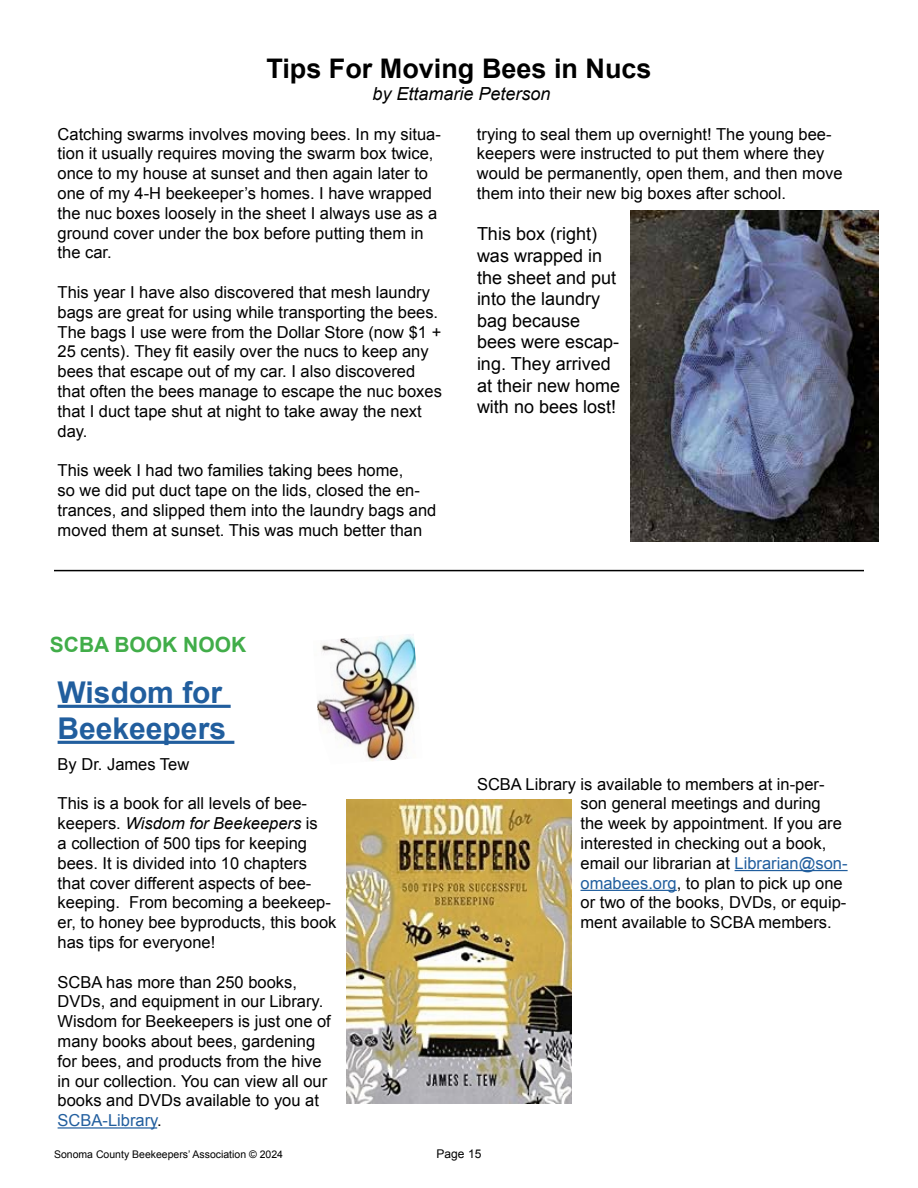
<style>
.page{position:relative;width:918px;height:1188px;background:#fff}
.page>*{position:absolute;margin:0;border:0;box-sizing:border-box;transform-origin:0 0}
.t1{font:700 30px/36px "Arial";color:#215e9e}
.t2{font:700 27px "Arial";color:#000}
.t3{font:700 21px "Arial";color:#41ad49}
.t4{font:18px/21.6px "Arial";color:#000}
.t5{font:italic 18px "Arial";color:#000}
.t6{font:16.5px/19.8px "Arial";color:#000}
.t7{font:12px "Arial";color:#000}
.t8{font:10.5px "Arial";color:#000}
.s1{font-style:italic}
.s2{color:#215e9e}
</style>
<div class="page">
<img style="left:630px;top:211px;width:248px;height:331px">
<img style="left:317px;top:634px;width:102px;height:127px">
<hr style="left:58px;top:705px;width:173px;height:3px;background:#215e9e">
<hr style="left:58px;top:741px;width:176px;height:3px;background:#215e9e">
<hr style="left:58px;top:1127px;width:99px;height:2px;background:#215e9e">
<hr style="left:735px;top:870px;width:113px;height:1px;background:#215e9e">
<hr style="left:580px;top:890px;width:97px;height:1px;background:#215e9e">
<img style="left:346px;top:799px;width:225px;height:304px">
<hr style="left:54px;top:570px;width:810px;height:1px;background:#000">
<h2 class="t2" style="left:266px;top:51px;width:387px">Tips For Moving Bees in Nucs</h2>
<p class="t5" style="left:372px;top:82px;width:180px">by Ettamarie Peterson</p>
<p class="t6" style="left:58px;top:124px;width:385px">Catching swarms involves moving bees. In my situa&shy;tion it usually requires moving the swarm box twice, once to my house at sunset and then again later to one of my 4-H beekeeper’s homes. I have wrapped the nuc boxes loosely in the sheet I always use as a ground cover under the box before putting them in the car.</p>
<p class="t6" style="left:58px;top:282px;width:386px">This year I have also discovered that mesh laundry bags are great for using while transporting the bees.<br>The bags I use were from the Dollar Store (now $1 + 25 cents). They fit easily over the nucs to keep any bees that escape out of my car. I also discovered that often the bees manage to escape the nuc boxes that I duct tape shut at night to take away the next day.</p>
<p class="t6" style="left:58px;top:461px;width:380px">This week I had two families taking bees home,<br>so we did put duct tape on the lids, closed the en&shy;trances, and slipped them into the laundry bags and moved them at sunset. This was much better than</p>
<p class="t6" style="left:477px;top:124px;width:367px">trying to seal them up overnight! The young bee&shy;keepers were instructed to put them where they would be permanently, open them, and then move them into their new big boxes after school.</p>
<p class="t4" style="left:477px;top:223px;width:145px">This box (right) was wrapped in the sheet and put into the laundry bag because bees were escap&shy;ing. They arrived at their new home with no bees lost!</p>
<p class="t3" style="left:50px;top:631px;width:198px">SCBA BOOK NOOK</p>
<h1 class="t1" style="left:58px;top:676px;width:170px">Wisdom for<br>Beekeepers</h1>
<p class="t6" style="left:58px;top:754px;width:133px">By Dr. James Tew</p>
<p class="t6" style="left:58px;top:794px;width:280px">This is a book for all levels of bee&shy;keepers. <span class="s1">Wisdom for Beekeepers</span> is<br>a collection of 500 tips for keeping bees. It is divided into 10 chapters that cover different aspects of bee&shy;keeping. From becoming a beekeep&shy;er, to honey bee byproducts, this book has tips for everyone!</p>
<p class="t6" style="left:58px;top:972px;width:275px">SCBA has more than 250 books,<br>DVDs, and equipment in our Library.<br>Wisdom for Beekeepers is just one of many books about bees, gardening for bees, and products from the hive in our collection. You can view all our books and DVDs available to you at<br><span class="s2">SCBA-Library</span>.</p>
<p class="t6" style="left:581px;top:774px;width:269px;text-indent:-104px">SCBA Library is available to members at in-per&shy;son general meetings and during the week by appointment. If you are interested in checking out a book, email our librarian at <span class="s2">Librarian@son&shy;omabees.org</span>, to plan to pick up one or two of the books, DVDs, or equip&shy;ment available to SCBA members.</p>
<p class="t8" style="left:54px;top:1147px;width:231px">Sonoma County Beekeepers’ Association © 2024</p>
<p class="t7" style="left:437px;top:1146px;width:46px">Page 15</p>
</div>
